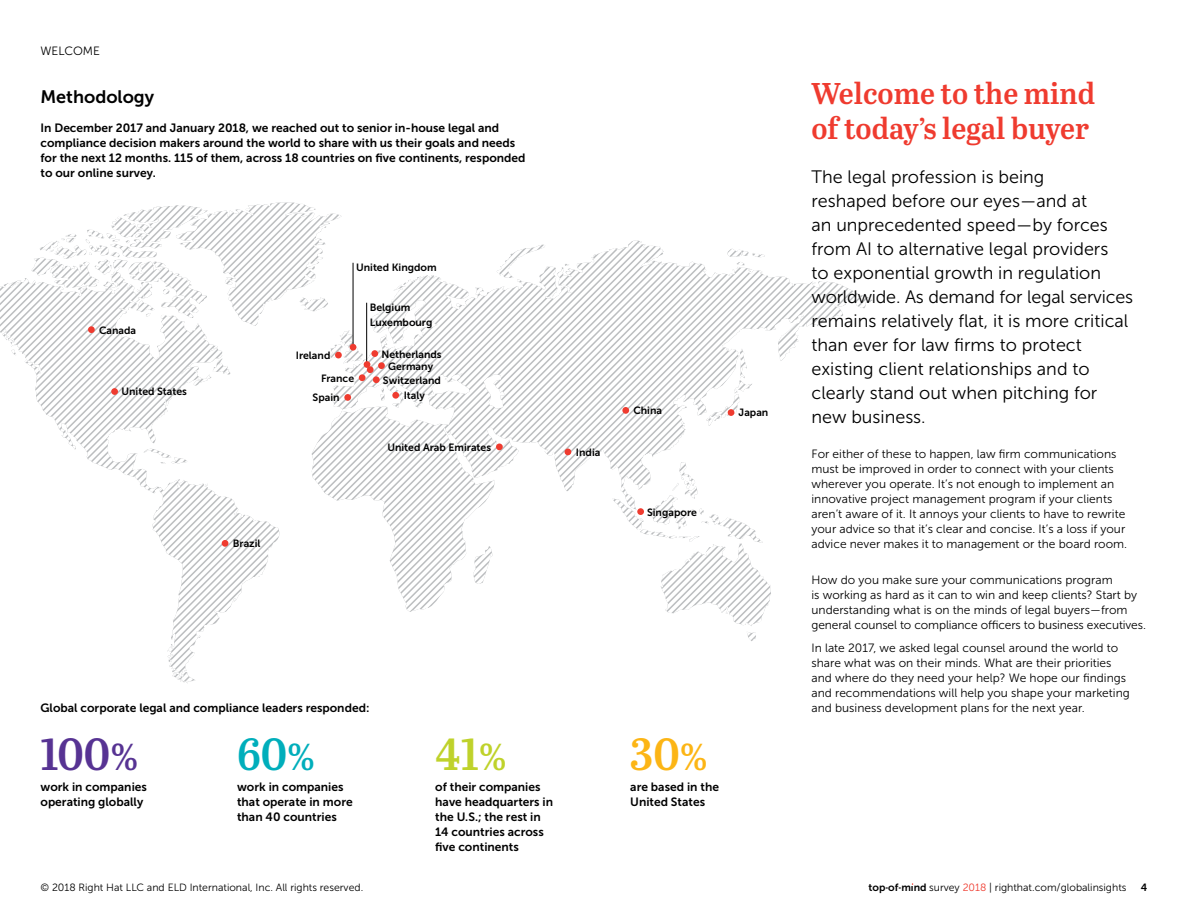
<style>
.page{position:relative;width:1188px;height:918px;background:#fff}
.page>*{position:absolute;margin:0;border:0;box-sizing:border-box;transform-origin:0 0}
.t1{font:45px "Abril Titling Sb";color:#573393}
.t2{font:45px "Abril Titling Sb";color:#fcb515}
.t3{font:45px "Abril Titling Sb";color:#00aebb}
.t4{font:45px "Abril Titling Sb";color:#bfd22b}
.t5{font:30px/34.5px "Abril Titling Sb";color:#ef3b2f}
.t6{font:18px/24px "Museo Sans 300";color:#000}
.t7{font:18px "Museo Sans 700";color:#000}
.t8{font:12px/15px "Museo Sans 300";color:#000}
.t9{font:12px/15px "Museo Sans 700";color:#000}
.t10{font:10.5px/15px "Museo Sans 700";color:#000}
.t11{font:10.5px "Museo Sans 300";color:#000}
.s1{font-size:37.5px}
.s2{font-family:"Museo Sans 700"}
.s3{color:#ef3b2f}
</style>
<div class="page">
<svg style="left:0;top:212px;width:873px;height:471px"></svg>
<svg style="left:137px;top:202px;width:205px;height:124px"></svg>
<div style="left:111px;top:388px;width:7px;height:7px;background:#ef3b2f;border-radius:50%"></div>
<div style="left:335px;top:352px;width:7px;height:6px;background:#ef3b2f;border-radius:50%"></div>
<div style="left:344px;top:394px;width:7px;height:7px;background:#ef3b2f;border-radius:50%"></div>
<div style="left:359px;top:374px;width:7px;height:7px;background:#ef3b2f;border-radius:50%"></div>
<div style="left:222px;top:540px;width:6px;height:7px;background:#ef3b2f;border-radius:50%"></div>
<div style="left:88px;top:326px;width:7px;height:7px;background:#ef3b2f;border-radius:50%"></div>
<div style="left:637px;top:508px;width:7px;height:7px;background:#ef3b2f;border-radius:50%"></div>
<div style="left:622px;top:407px;width:7px;height:7px;background:#ef3b2f;border-radius:50%"></div>
<svg style="left:565px;top:449px;width:6px;height:6px"></svg>
<div style="left:392px;top:392px;width:7px;height:7px;background:#ef3b2f;border-radius:50%"></div>
<div style="left:496px;top:444px;width:7px;height:6px;background:#ef3b2f;border-radius:50%"></div>
<div style="left:728px;top:409px;width:6px;height:7px;background:#ef3b2f;border-radius:50%"></div>
<div style="left:371px;top:350px;width:7px;height:7px;background:#ef3b2f;border-radius:50%"></div>
<div style="left:373px;top:376px;width:7px;height:7px;background:#ef3b2f;border-radius:50%"></div>
<div style="left:378px;top:362px;width:7px;height:7px;background:#ef3b2f;border-radius:50%"></div>
<hr style="left:366px;top:303px;width:1px;height:61px;background:#000">
<hr style="left:353px;top:263px;width:1px;height:85px;background:#000">
<div style="left:367px;top:366px;width:7px;height:7px;background:#ef3b2f;border-radius:50%"></div>
<div style="left:350px;top:344px;width:6px;height:7px;background:#ef3b2f;border-radius:50%"></div>
<div style="left:364px;top:361px;width:6px;height:7px;background:#ef3b2f;border-radius:50%"></div>
<p class="t8" style="left:40px;top:43px;width:61px">WELCOME</p>
<h3 class="t7" style="left:40px;top:87px;width:115px">Methodology</h3>
<p class="t9" style="left:40px;top:120px;width:487px">In December 2017 and January 2018, we reached out to senior in-house legal and compliance decision makers around the world to share with us their goals and needs for the next 12 months. 115 of them, across 18 countries on five continents, responded to our online survey.</p>
<p class="t10" style="left:99px;top:322px;width:39px">Canada</p>
<p class="t10" style="left:122px;top:384px;width:67px">United States</p>
<p class="t10" style="left:233px;top:536px;width:29px">Brazil</p>
<p class="t10" style="left:356px;top:260px;width:82px">United Kingdom</p>
<p class="t10" style="left:370px;top:299px;width:64px">Belgium<br>Luxembourg</p>
<p class="t10" style="left:296px;top:348px;width:36px">Ireland</p>
<p class="t10" style="left:313px;top:390px;width:29px">Spain</p>
<p class="t10" style="left:321px;top:371px;width:35px">France</p>
<p class="t10" style="left:381px;top:346px;width:62px">Netherlands</p>
<p class="t10" style="left:383px;top:373px;width:60px">Switzerland</p>
<p class="t10" style="left:388px;top:358px;width:47px">Germany</p>
<p class="t10" style="left:404px;top:388px;width:23px">Italy</p>
<p class="t10" style="left:387px;top:440px;width:105px">United Arab Emirates</p>
<p class="t10" style="left:576px;top:445px;width:26px">India</p>
<p class="t10" style="left:633px;top:403px;width:30px">China</p>
<p class="t10" style="left:647px;top:504px;width:51px">Singapore</p>
<p class="t10" style="left:739px;top:405px;width:31px">Japan</p>
<h2 class="t5" style="left:812px;top:75px;width:285px">Welcome to the mind of today’s legal buyer</h2>
<p class="t6" style="left:812px;top:165px;width:323px">The legal profession is being<br>reshaped before our eyes—and at<br>an unprecedented speed—by forces from AI to alternative legal providers<br>to exponential growth in regulation worldwide. As demand for legal services remains relatively flat, it is more critical than ever for law firms to protect existing client relationships and to clearly stand out when pitching for new business.</p>
<p class="t8" style="left:812px;top:447px;width:317px">For either of these to happen, law firm communications must be improved in order to connect with your clients wherever you operate. It’s not enough to implement an innovative project management program if your clients aren’t aware of it. It annoys your clients to have to rewrite your advice so that it’s clear and concise. It’s a loss if your advice never makes it to management or the board room.</p>
<p class="t8" style="left:812px;top:572px;width:336px">How do you make sure your communications program<br>is working as hard as it can to win and keep clients? Start by understanding what is on the minds of legal buyers—from general counsel to compliance officers to business executives.</p>
<p class="t8" style="left:812px;top:641px;width:320px">In late 2017, we asked legal counsel around the world to share what was on their minds. What are their priorities and where do they need your help? We hope our findings and recommendations will help you shape your marketing</p>
<p class="t9" style="left:40px;top:701px;width:330px">Global corporate legal and compliance leaders responded:</p>
<p class="t8" style="left:812px;top:701px;width:275px">and business development plans for the next year.</p>
<h1 class="t1" style="left:40px;top:721px;width:99px">100<span class="s1">%</span></h1>
<p class="t9" style="left:40px;top:780px;width:108px">work in companies operating globally</p>
<h1 class="t3" style="left:237px;top:721px;width:79px">60<span class="s1">%</span></h1>
<p class="t9" style="left:237px;top:780px;width:117px">work in companies that operate in more than 40 countries</p>
<h1 class="t4" style="left:435px;top:721px;width:73px">41<span class="s1">%</span></h1>
<p class="t9" style="left:435px;top:780px;width:119px">of their companies have headquarters in the U.S.; the rest in<br>14 countries across five continents</p>
<h1 class="t2" style="left:630px;top:721px;width:79px">30<span class="s1">%</span></h1>
<p class="t9" style="left:630px;top:780px;width:90px">are based in the<br>United States</p>
<p class="t11" style="left:40px;top:882px;width:324px">© 2018 Right Hat LLC and ELD International, Inc. All rights reserved.</p>
<p class="t11" style="left:868px;top:882px;width:260px"><span class="s2">top-of-mind</span> survey <span class="s3">2018</span> | righthat.com/globalinsights</p>
<p class="t10" style="left:1141px;top:880px;width:8px">4</p>
</div>
